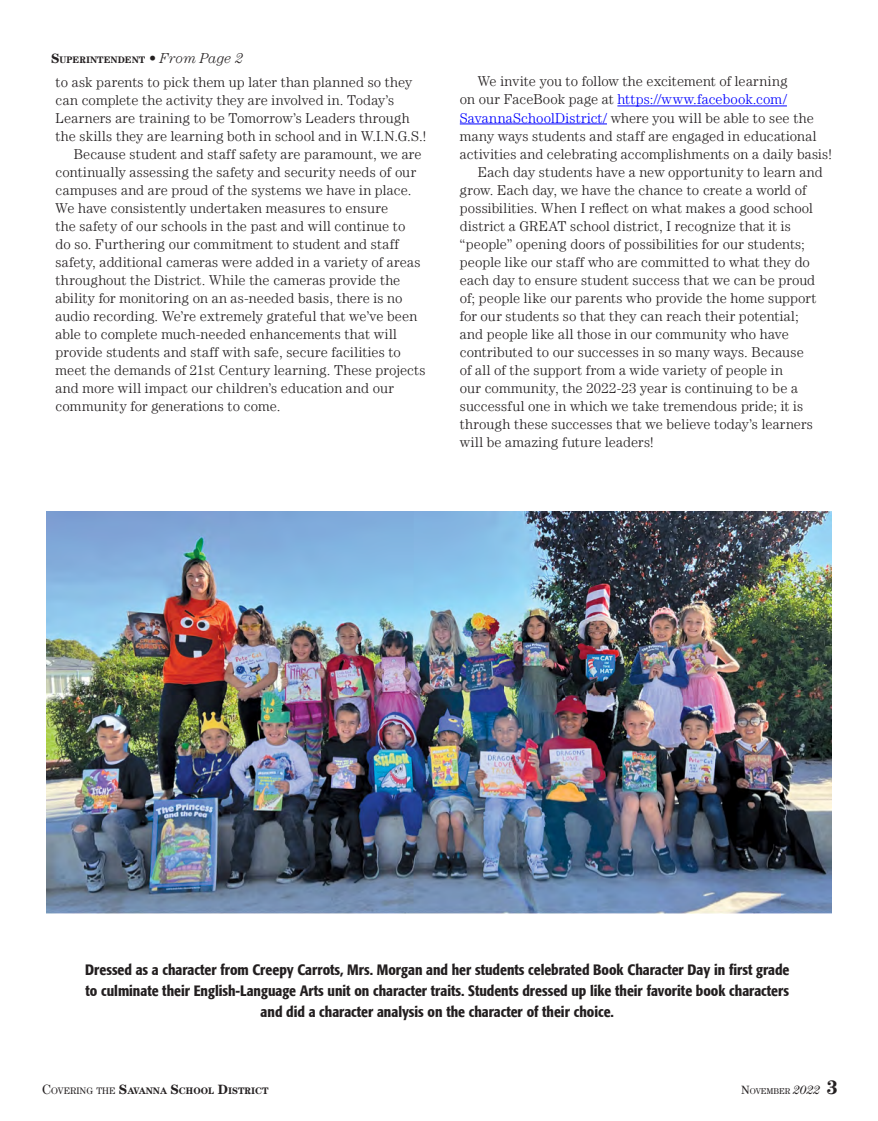
<style>
.page{position:relative;width:878px;height:1121px;background:#fff}
.page>*{position:absolute;margin:0;border:0;box-sizing:border-box;transform-origin:0 0}
.t1{font:500 condensed 15px/21px "Formata";color:#231f20;text-align:center}
.t2{font:300 14.25px "Century LT";letter-spacing:.01em;color:#231f20}
.t3{font:300 14.25px "Century LT";letter-spacing:.01em;color:#00f}
.t4{font:700 9.45px "Century LT";color:#231f20}
.t5{font:8.4px "Century LT";color:#231f20}
.s1{font-size:13.5px}
.s2{font-weight:300;font-size:14.25px}
.s3{font-weight:300;font-style:italic;font-size:14.25px}
.s4{color:#231f20}
.s5{color:#00f}
.s6{font-weight:400;font-size:13.5px}
.s7{font-weight:400}
.s8{font-size:12px}
.s9{font-style:italic;font-size:12px}
.s10{font-weight:700;font-size:19.5px}
</style>
<div class="page">
<hr style="left:617px;top:106px;width:170px;height:1px;background:#00f">
<hr style="left:460px;top:124px;width:147px;height:1px;background:#00f">
<img style="left:46px;top:511px;width:785px;height:402px">
<p class="t4" style="left:51px;top:54px;width:194px"><span class="s1">S</span>UPERINTENDENT <span class="s2">•</span> <span class="s3">From Page 2</span></p>
<p class="t2" style="left:56px;top:74px;width:358px">to ask parents to pick them up later than planned so they</p>
<p class="t2" style="left:56px;top:92px;width:340px">can complete the activity they are involved in. Today’s</p>
<p class="t2" style="left:56px;top:110px;width:355px">Learners are training to be Tomorrow’s Leaders through</p>
<p class="t2" style="left:56px;top:128px;width:372px">the skills they are learning both in school and in W.I.N.G.S.!</p>
<p class="t2" style="left:74px;top:146px;width:349px">Because student and staff safety are paramount, we are</p>
<p class="t2" style="left:56px;top:164px;width:362px">continually assessing the safety and security needs of our</p>
<p class="t2" style="left:56px;top:182px;width:357px">campuses and are proud of the systems we have in place.</p>
<p class="t2" style="left:56px;top:200px;width:334px">We have consistently undertaken measures to ensure</p>
<p class="t2" style="left:56px;top:218px;width:351px">the safety of our schools in the past and will continue to</p>
<p class="t2" style="left:56px;top:236px;width:345px">do so. Furthering our commitment to student and staff</p>
<p class="t2" style="left:56px;top:254px;width:366px">safety, additional cameras were added in a variety of areas</p>
<p class="t2" style="left:56px;top:272px;width:346px">throughout the District. While the cameras provide the</p>
<p class="t2" style="left:56px;top:290px;width:348px">ability for monitoring on an as-needed basis, there is no</p>
<p class="t2" style="left:56px;top:308px;width:363px">audio recording. We’re extremely grateful that we’ve been</p>
<p class="t2" style="left:56px;top:326px;width:343px">able to complete much-needed enhancements that will</p>
<p class="t2" style="left:56px;top:344px;width:347px">provide students and staff with safe, secure facilities to</p>
<p class="t2" style="left:56px;top:362px;width:371px">meet the demands of 21st Century learning. These projects</p>
<p class="t2" style="left:56px;top:380px;width:340px">and more will impact our children’s education and our</p>
<p class="t2" style="left:56px;top:398px;width:226px">community for generations to come.</p>
<p class="t2" style="left:478px;top:73px;width:311px">We invite you to follow the excitement of learning</p>
<p class="t3" style="left:460px;top:91px;width:328px"><span class="s4">on our FaceBook page at</span> https://www.facebook.com/</p>
<p class="t2" style="left:460px;top:109px;width:355px"><span class="s5">SavannaSchoolDistrict/</span> where you will be able to see the</p>
<p class="t2" style="left:460px;top:127px;width:358px">many ways students and staff are engaged in educational</p>
<p class="t2" style="left:460px;top:145px;width:373px">activities and celebrating accomplishments on a daily basis!</p>
<p class="t2" style="left:478px;top:163px;width:346px">Each day students have a new opportunity to learn and</p>
<p class="t2" style="left:460px;top:181px;width:348px">grow. Each day, we have the chance to create a world of</p>
<p class="t2" style="left:460px;top:199px;width:354px">possibilities. When I reflect on what makes a good school</p>
<p class="t2" style="left:460px;top:217px;width:333px">district a GREAT school district, I recognize that it is</p>
<p class="t2" style="left:460px;top:235px;width:346px">“people” opening doors of possibilities for our students;</p>
<p class="t2" style="left:460px;top:253px;width:352px">people like our staff who are committed to what they do</p>
<p class="t2" style="left:460px;top:271px;width:357px">each day to ensure student success that we can be proud</p>
<p class="t2" style="left:460px;top:289px;width:358px">of; people like our parents who provide the home support</p>
<p class="t2" style="left:460px;top:307px;width:340px">for our students so that they can reach their potential;</p>
<p class="t2" style="left:460px;top:325px;width:330px">and people like all those in our community who have</p>
<p class="t2" style="left:460px;top:343px;width:345px">contributed to our successes in so many ways. Because</p>
<p class="t2" style="left:460px;top:361px;width:325px">of all of the support from a wide variety of people in</p>
<p class="t2" style="left:460px;top:379px;width:340px">our community, the 2022-23 year is continuing to be a</p>
<p class="t2" style="left:460px;top:397px;width:345px">successful one in which we take tremendous pride; it is</p>
<p class="t2" style="left:460px;top:415px;width:354px">through these successes that we believe today’s learners</p>
<p class="t2" style="left:460px;top:433px;width:195px">will be amazing future leaders!</p>
<p class="t1" style="left:85px;top:959px;width:705px">Dressed as a character from Creepy Carrots, Mrs. Morgan and her students celebrated Book Character Day in first grade to culminate their English-Language Arts unit on character traits. Students dressed up like their favorite book characters and did a character analysis on the character of their choice.</p>
<p class="t4" style="left:42px;top:1085px;width:228px"><span class="s6">C</span><span class="s7">OVERING THE</span> <span class="s1">S</span>AVANNA <span class="s1">S</span>CHOOL <span class="s1">D</span>ISTRICT</p>
<p class="t5" style="left:741px;top:1086px;width:98px"><span class="s8">N</span>OVEMBER <span class="s9">2022</span> <span class="s10">3</span></p>
</div>
